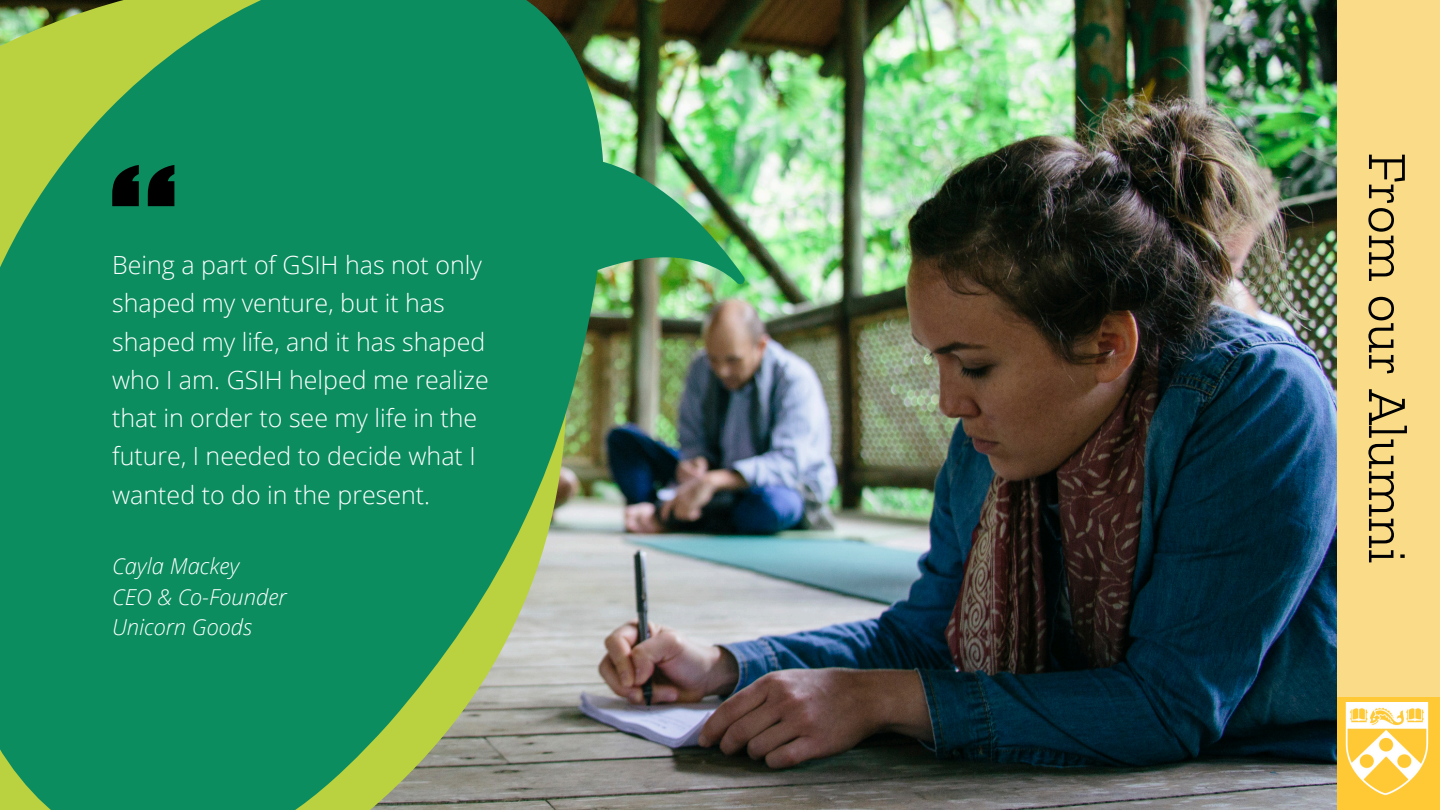
<style>
.page{position:relative;width:1440px;height:810px;background:#fff}
.page>*{position:absolute;margin:0;border:0;box-sizing:border-box;transform-origin:0 0}
.t1{font:300 55.2px "Zilla Slab";color:#000}
.t2{font:300 25px/38.2px "Open Sans";color:#fff}
.t3{font:italic 300 22px "Open Sans";color:#fff}
</style>
<div class="page">
<div style="left:1336px;top:688px;width:104px;height:122px;background:#fec935"></div>
<img style="left:1345px;top:703px;width:84px;height:93px">
<div style="left:1336px;top:0;width:104px;height:696px;background:#fadc88"></div>
<img style="left:815px;top:0;width:521px;height:810px">
<img style="left:0;top:0;width:815px;height:810px">
<svg style="left:112px;top:165px;width:62px;height:41px"></svg>
<h2 class="t2" style="left:112px;top:245px;width:378px">Being a part of GSIH has not only shaped my venture, but it has shaped my life, and it has shaped who I am. GSIH helped me realize that in order to see my life in the future, I needed to decide what I wanted to do in the present.</h2>
<p class="t3" style="left:112px;top:550px;width:129px">Cayla Mackey</p>
<p class="t3" style="left:112px;top:581px;width:176px">CEO &amp; Co-Founder</p>
<p class="t3" style="left:112px;top:612px;width:141px">Unicorn Goods</p>
<p class="t1" style="left:1421px;top:152px;width:413px;rotate:90deg">From our Alumni</p>
</div>
